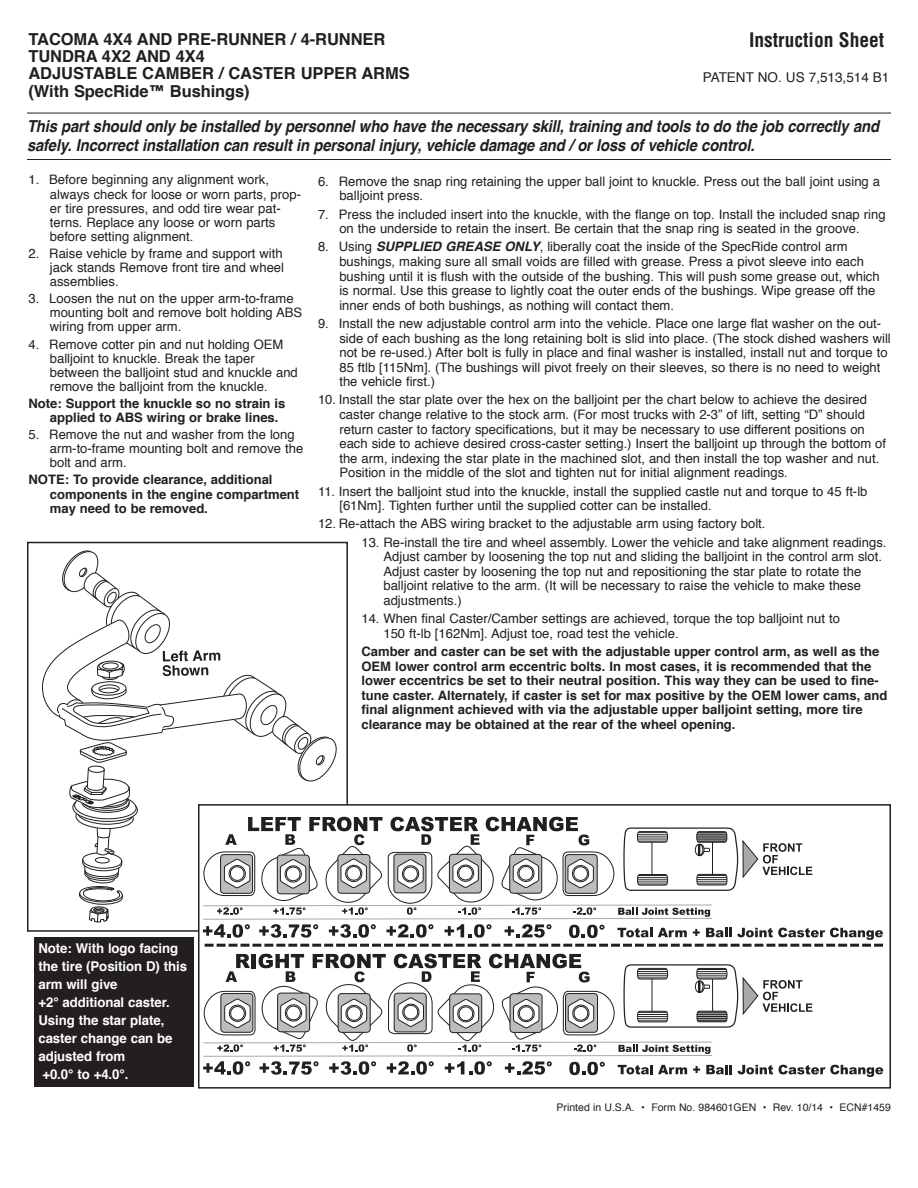
<style>
.page{position:relative;width:918px;height:1188px;background:#fff}
.page>*{position:absolute;margin:0;border:0;box-sizing:border-box;transform-origin:0 0}
.t1{font:700 condensed 19.5px "Helvetica";color:#231f20}
.t2{font:italic 700 16.5px/19.5px "Helvetica";letter-spacing:-.01em;color:#231f20;scale:.9 1}
.t3{font:700 16.5px/17.2px "Helvetica";letter-spacing:-.005em;color:#231f20}
.t4{font:700 13.5px/18px "Helvetica";letter-spacing:-.005em;color:#fff}
.t5{font:13.5px "Helvetica";color:#231f20}
.t6{font:13.05px/14.5px "Helvetica";color:#231f20}
.t7{font:700 13.05px/14.5px "Helvetica";color:#231f20}
.t8{font:10.5px "Helvetica";color:#231f20}
.s1{font-weight:700;font-style:italic}
</style>
<div class="page">
<hr style="left:27px;top:113px;width:864px;height:1px;background:#231f20">
<hr style="left:27px;top:159px;width:864px;height:1px;background:#231f20">
<svg style="left:203px;top:954px;width:680px;height:123px"></svg>
<svg style="left:42px;top:549px;width:841px;height:398px"></svg>
<div style="left:34px;top:937px;width:160px;height:150px;background:#231f20"></div>
<p class="t3" style="left:28px;top:32px;width:383px">TACOMA 4x4 AND PRE-RUNNER / 4-RUNNER<br>TUNDRA 4x2 AND 4x4<br>ADJUSTABLE CAMBER / CASTER UPPER ARMS (With SpecRide™ Bushings)</p>
<h1 class="t1" style="left:749px;top:29px;width:137px">Instruction Sheet</h1>
<p class="t5" style="left:703px;top:71px;width:188px">Patent no. US 7,513,514 B1</p>
<p class="t2" style="left:27px;top:118px;width:950px">This part should only be installed by personnel who have the necessary skill, training and tools to do the job correctly and safely. Incorrect installation can result in personal injury, vehicle damage and / or loss of vehicle control.</p>
<p class="t6" style="left:50px;top:174px;width:253px;line-height:14.1px;text-indent:-21px">1. Before beginning any alignment work, always check for loose or worn parts, prop&shy;er tire pressures, and odd tire wear pat&shy;terns. Replace any loose or worn parts before setting alignment.</p>
<p class="t6" style="left:50px;top:247px;width:236px;line-height:14.1px;text-align:justify;text-indent:-21px">2. Raise vehicle by frame and support with jack stands Remove front tire and wheel assemblies.</p>
<p class="t6" style="left:50px;top:293px;width:254px;line-height:14.1px;text-indent:-21px">3. Loosen the nut on the upper arm-to-frame mounting bolt and remove bolt holding aBS wiring from upper arm.</p>
<p class="t6" style="left:50px;top:338px;width:250px;line-height:14.1px;text-indent:-21px">4. Remove cotter pin and nut holding oeM balljoint to knuckle. Break the taper between the balljoint stud and knuckle and remove the balljoint from the knuckle.</p>
<p class="t7" style="left:50px;top:397px;width:237px;line-height:14.1px;text-indent:-21px">Note: Support the knuckle so no strain is applied to ABS wiring or brake lines.</p>
<p class="t6" style="left:50px;top:429px;width:255px;line-height:14.1px;text-indent:-21px">5. Remove the nut and washer from the long arm-to-frame mounting bolt and remove the bolt and arm.</p>
<p class="t7" style="left:50px;top:474px;width:251px;line-height:14.1px;text-indent:-21px">NOTE: To provide clearance, additional components in the engine compartment may need to be removed.</p>
<p class="t6" style="left:339px;top:175px;width:542px;text-indent:-21px">6. Remove the snap ring retaining the upper ball joint to knuckle. Press out the ball joint using a balljoint press.</p>
<p class="t6" style="left:318px;top:208px;width:569px;text-align:center">7. Press the included insert into the knuckle, with the flange on top. Install the included snap ring on the underside to retain the insert. Be certain that the snap ring is seated in the groove.</p>
<p class="t6" style="left:339px;top:241px;width:542px;text-indent:-21px">8. Using <span class="s1">supplIed grease only</span>, liberally coat the inside of the SpecRide control arm bushings, making sure all small voids are filled with grease. Press a pivot sleeve into each bushing until it is flush with the outside of the bushing. this will push some grease out, which is normal. Use this grease to lightly coat the outer ends of the bushings. Wipe grease off the inner ends of both bushings, as nothing will contact them.</p>
<p class="t6" style="left:339px;top:317px;width:553px;text-indent:-21px">9. Install the new adjustable control arm into the vehicle. Place one large flat washer on the out&shy;side of each bushing as the long retaining bolt is slid into place. (the stock dished washers will not be re-used.) after bolt is fully in place and final washer is installed, install nut and torque to 85 ftlb [115nm]. (the bushings will pivot freely on their sleeves, so there is no need to weight the vehicle first.)</p>
<p class="t6" style="left:339px;top:394px;width:548px;text-indent:-21px">10. Install the star plate over the hex on the balljoint per the chart below to achieve the desired caster change relative to the stock arm. (For most trucks with 2-3” of lift, setting “D” should return caster to factory specifications, but it may be necessary to use different positions on each side to achieve desired cross-caster setting.) Insert the balljoint up through the bottom of the arm, indexing the star plate in the machined slot, and then install the top washer and nut.<br>Position in the middle of the slot and tighten nut for initial alignment readings.</p>
<p class="t6" style="left:339px;top:485px;width:530px;text-indent:-21px">11. Insert the balljoint stud into the knuckle, install the supplied castle nut and torque to 45 ft-lb [61nm]. tighten further until the supplied cotter can be installed.</p>
<p class="t6" style="left:318px;top:518px;width:449px">12. Re-attach the aBS wiring bracket to the adjustable arm using factory bolt.</p>
<p class="t6" style="left:383px;top:536px;width:505px;text-indent:-22px">13. Re-install the tire and wheel assembly. Lower the vehicle and take alignment readings. adjust camber by loosening the top nut and sliding the balljoint in the control arm slot. adjust caster by loosening the top nut and repositioning the star plate to rotate the balljoint relative to the arm. (It will be necessary to raise the vehicle to make these adjustments.)</p>
<p class="t6" style="left:383px;top:612px;width:458px;text-indent:-22px">14. When final Caster/Camber settings are achieved, torque the top balljoint nut to<br>150 ft-lb [162nm]. adjust toe, road test the vehicle.</p>
<p class="t7" style="left:361px;top:645px;width:528px">Camber and caster can be set with the adjustable upper control arm, as well as the OEM lower control arm eccentric bolts. In most cases, it is recommended that the lower eccentrics be set to their neutral position. This way they can be used to fine&shy;tune caster. Alternately, if caster is set for max positive by the OEM lower cams, and final alignment achieved with via the adjustable upper balljoint setting, more tire clearance may be obtained at the rear of the wheel opening.</p>
<p class="t4" style="left:38px;top:941px;width:150px">Note: With logo facing the tire (Position D) this arm will give<br>+2° additional caster.<br>Using the star plate, caster change can be adjusted from<br>+0.0° to +4.0°.</p>
<p class="t8" style="left:557px;top:1103px;width:336px">Printed in U.S.a. • Form no. 984601Gen • Rev. 10/14 • eCn#1459</p>
</div>
